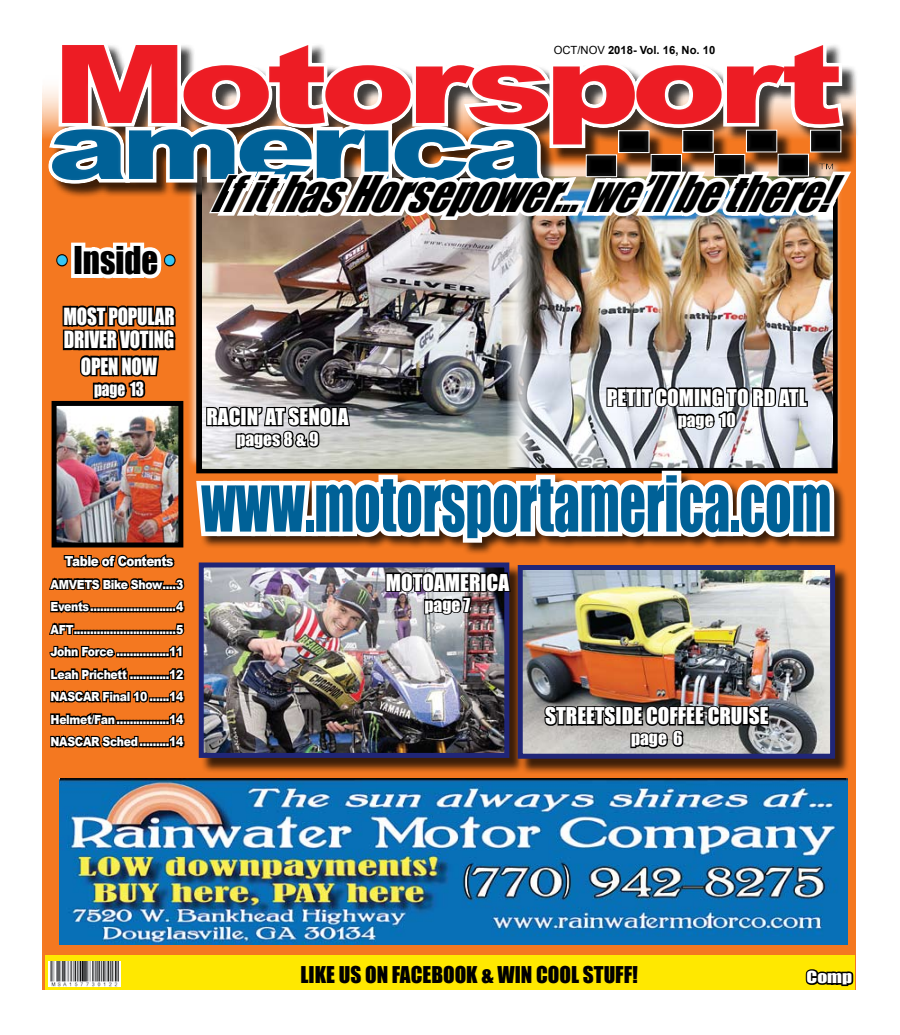
<style>
.page{position:relative;width:900px;height:1035px;background:#fff}
.page>*{position:absolute;margin:0;border:0;box-sizing:border-box;transform-origin:0 0}
.t1{font:900 108.88px "Arial";letter-spacing:-.06em;color:#ed1c24;scale:1.31 1}
.t2{font:900 93.75px "Arial";letter-spacing:-.05em;color:#006197;scale:1.28 1}
.t3{font:71.25px "Impact";color:#006197;scale:.72 1}
.t4{font:italic 46.25px "Impact";color:#000;scale:.92 1}
.t5{font:35.25px "Impact";color:#000;scale:.93 1}
.t6{font:21.75px/23.8px "Impact";letter-spacing:-.01em;color:#fff;scale:.87 1}
.t7{font:21.25px "Impact";color:#fff}
.t8{font:21.25px "Impact";color:#000}
.t9{font:17.62px "Impact";letter-spacing:-.01em;color:#fff;scale:.87 1}
.t10{font:17.5px "Impact";color:#fff}
.t11{font:15.25px "Impact";color:#fff;scale:1.27 1}
.t12{font:900 13.75px "Arial";letter-spacing:-.04em;color:#fff;scale:.87 1}
.t13{font:900 12.5px/22.5px "Arial";letter-spacing:-.03em;color:#fff;text-align:justify;scale:.87 1}
.t14{font:700 11.25px "Arial";color:#000}
.s1{font-weight:400}
.s2{color:#36c6f4}
</style>
<div class="page">
<div style="left:43px;top:72px;width:813px;height:918px;background:#f47820"></div>
<div style="left:45px;top:955px;width:810px;height:35px;background:#ffe800"></div>
<div style="left:201px;top:564px;width:329px;height:215px;background:#000;opacity:.75"></div>
<div style="left:199px;top:562px;width:310px;height:196px;border:5px solid #202678"></div>
<svg style="left:48px;top:961px;width:73px;height:1px"></svg>
<img style="left:48px;top:962px;width:73px;height:24px">
<svg style="left:805px;top:969px;width:49px;height:18px"></svg>
<div style="left:520px;top:567px;width:336px;height:212px;background:#000;opacity:.75"></div>
<div style="left:518px;top:565px;width:317px;height:194px;border:5px solid #202678"></div>
<img style="left:60px;top:778px;width:787px;height:167px">
<img style="left:43px;top:45px;width:814px;height:706px">
<h1 class="t1" style="left:52px;top:5px;width:606px">Motorsport</h1>
<h3 class="t4" style="left:209px;top:158px;width:710px">IfithasHorsepower...we’llbethere!</h3>
<p class="t14" style="left:554px;top:43px;width:163px"><span class="s1">OCT/NOV</span> 2018- Vol. 16, No. 10</p>
<h2 class="t2" style="left:48px;top:77px;width:389px">america</h2>
<h3 class="t5" style="left:56px;top:233px;width:130px"><span class="s2">•</span> Inside <span class="s2">•</span></h3>
<h3 class="t6" style="left:63px;top:304px;width:129px">MOST POPULAR<br>DRIVER VOTING</h3>
<h3 class="t6" style="left:81px;top:354px;width:89px">OPEN NOW</h3>
<h3 class="t9" style="left:94px;top:375px;width:59px">page 13</h3>
<p class="t12" style="left:65px;top:551px;width:127px">Table of Contents</p>
<p class="t13" style="left:51px;top:572px;width:154px">AMVETS Bike Show....3<br>Events..........................4<br>AFT...............................5<br>John Force ................11<br>Leah Prichett ............12<br>NASCAR Final 10 ......14<br>Helmet/Fan ................14<br>NASCAR Sched .........14</p>
<h3 class="t7" style="left:207px;top:400px;width:143px">RACIN’ AT SENOIA</h3>
<h3 class="t10" style="left:236px;top:426px;width:84px">pages 8 &amp; 9</h3>
<h3 class="t7" style="left:607px;top:381px;width:201px">PETIT COMING TO RD ATL</h3>
<h3 class="t10" style="left:678px;top:406px;width:60px">page 10</h3>
<h3 class="t3" style="left:201px;top:448px;width:877px">www.motorsportamerica.com</h3>
<h3 class="t7" style="left:386px;top:566px;width:125px">MOTOAMERICA</h3>
<h3 class="t10" style="left:425px;top:591px;width:47px">page 7</h3>
<h3 class="t7" style="left:545px;top:699px;width:225px">STREETSIDE COFFEE CRUISE</h3>
<h3 class="t10" style="left:631px;top:725px;width:53px">page 6</h3>
<h3 class="t8" style="left:301px;top:958px;width:339px">LIKE US ON FACEBOOK &amp; WIN COOL STUFF!</h3>
<p class="t11" style="left:807px;top:965px;width:37px">Comp</p>
</div>
